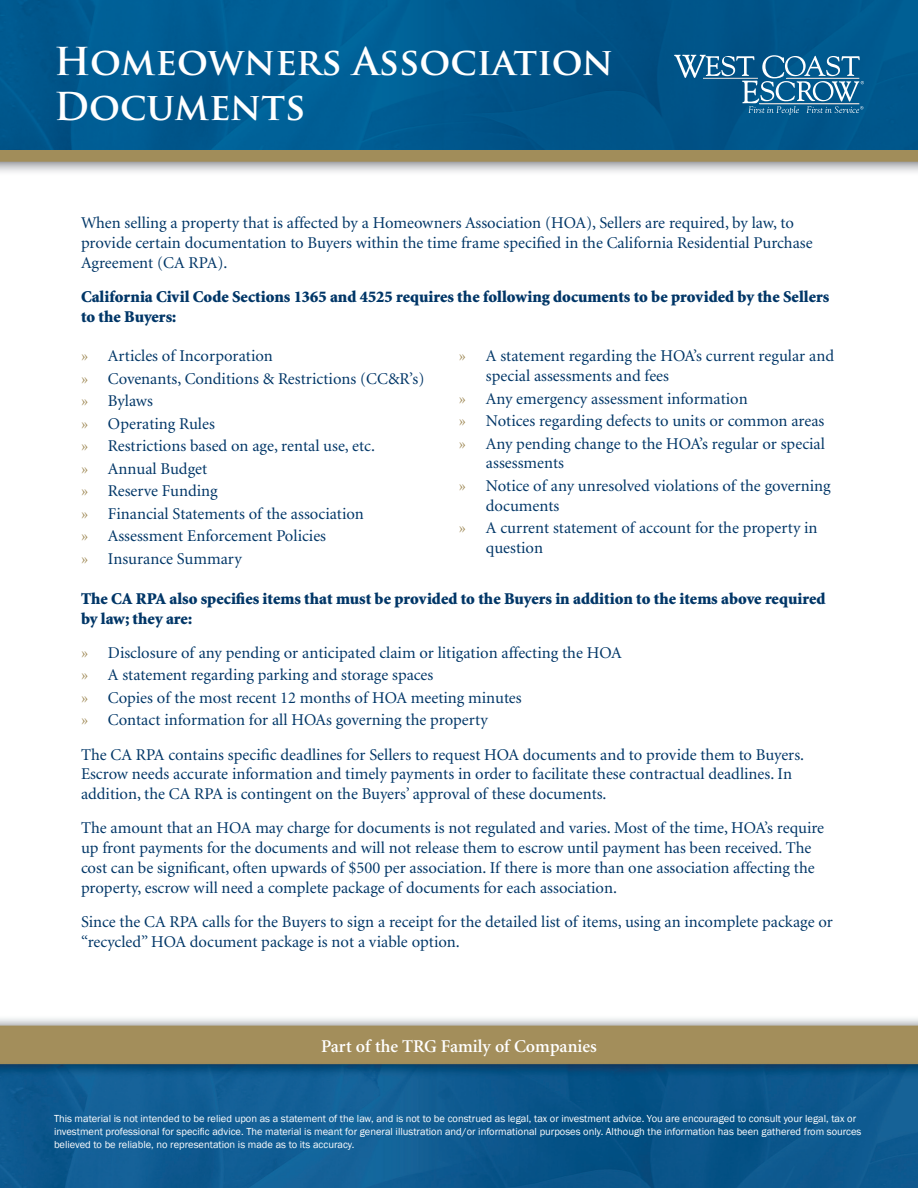
<style>
.page{position:relative;width:918px;height:1188px;background:#fff}
.page>*{position:absolute;margin:0;border:0;box-sizing:border-box;transform-origin:0 0}
.t1{font:700 37.5px/45px "Trajan Pro";color:#fff}
.t2{font:600 18px "Minion";color:#fff}
.t3{font:16.5px/22.5px "Minion";color:#003667}
.t4{font:900 16.5px/19.8px "Minion";color:#003667}
.t5{font:10.5px/12.6px "Franklin Gothic";color:#fff}
.s1{color:#a08a57}
</style>
<div class="page">
<img style="left:0;top:1018px;width:918px;height:170px">
<img style="left:0;top:0;width:918px;height:172px">
<svg style="left:674px;top:55px;width:190px;height:60px;background:#30749e"></svg>
<h1 class="t1" style="left:54px;top:39px;width:561px">Homeowners Association<br>Documents</h1>
<p class="t3" style="left:81px;top:214px;width:733px;line-height:19.8px">When selling a property that is affected by a Homeowners Association (HOA), Sellers are required, by law, to provide certain documentation to Buyers within the time frame specified in the California Residential Purchase<br>Agreement (CA RPA).</p>
<p class="t4" style="left:81px;top:288px;width:750px">California Civil Code Sections 1365 and 4525 requires the following documents to be provided by the Sellers to the Buyers:</p>
<p class="t3" style="left:81px;top:345px;width:345px"><span class="s1">»</span> Articles of Incorporation<br><span class="s1">»</span> Covenants, Conditions &amp; Restrictions (CC&amp;R’s) <span class="s1">»</span> Bylaws<br><span class="s1">»</span> Operating Rules<br><span class="s1">»</span> Restrictions based on age, rental use, etc.<br><span class="s1">»</span> Annual Budget<br><span class="s1">»</span> Reserve Funding<br><span class="s1">»</span> Financial Statements of the association<br><span class="s1">»</span> Assessment Enforcement Policies<br><span class="s1">»</span> Insurance Summary</p>
<p class="t3" style="left:486px;top:347px;width:350px;line-height:19.8px;text-indent:-27px"><span class="s1">»</span> A statement regarding the HOA’s current regular and special assessments and fees</p>
<p class="t3" style="left:459px;top:388px;width:367px"><span class="s1">»</span> Any emergency assessment information<br><span class="s1">»</span> Notices regarding defects to units or common areas <span class="s1">»</span> Any pending change to the HOA’s regular or special</p>
<p class="t3" style="left:459px;top:452px;width:373px;text-indent:27px">assessments<br><span class="s1">»</span> Notice of any unresolved violations of the governing</p>
<p class="t3" style="left:459px;top:495px;width:360px;text-indent:27px">documents<br><span class="s1">»</span> A current statement of account for the property in</p>
<p class="t3" style="left:486px;top:537px;width:59px">question</p>
<p class="t4" style="left:81px;top:589px;width:746px">The CA RPA also specifies items that must be provided to the Buyers in addition to the items above required by law; they are:</p>
<p class="t3" style="left:81px;top:642px;width:542px"><span class="s1">»</span> Disclosure of any pending or anticipated claim or litigation affecting the HOA <span class="s1">»</span> A statement regarding parking and storage spaces<br><span class="s1">»</span> Copies of the most recent 12 months of HOA meeting minutes<br><span class="s1">»</span> Contact information for all HOAs governing the property</p>
<p class="t3" style="left:81px;top:745px;width:725px;line-height:19.8px">The CA RPA contains specific deadlines for Sellers to request HOA documents and to provide them to Buyers.<br>Escrow needs accurate information and timely payments in order to facilitate these contractual deadlines. In addition, the CA RPA is contingent on the Buyers’ approval of these documents.</p>
<p class="t3" style="left:81px;top:819px;width:745px;line-height:19.8px">The amount that an HOA may charge for documents is not regulated and varies. Most of the time, HOA’s require up front payments for the documents and will not release them to escrow until payment has been received. The cost can be significant, often upwards of $500 per association. If there is more than one association affecting the property, escrow will need a complete package of documents for each association.</p>
<p class="t3" style="left:81px;top:912px;width:753px;line-height:19.8px">Since the CA RPA calls for the Buyers to sign a receipt for the detailed list of items, using an incomplete package or “recycled” HOA document package is not a viable option.</p>
<p class="t2" style="left:321px;top:1037px;width:277px">Part of the TRG Family of Companies</p>
<p class="t5" style="left:54px;top:1113px;width:809px">This material is not intended to be relied upon as a statement of the law, and is not to be construed as legal, tax or investment advice. You are encouraged to consult your legal, tax or investment professional for specific advice. The material is meant for general illustration and/or informational purposes only. Although the information has been gathered from sources believed to be reliable, no representation is made as to its accuracy.</p>
</div>
